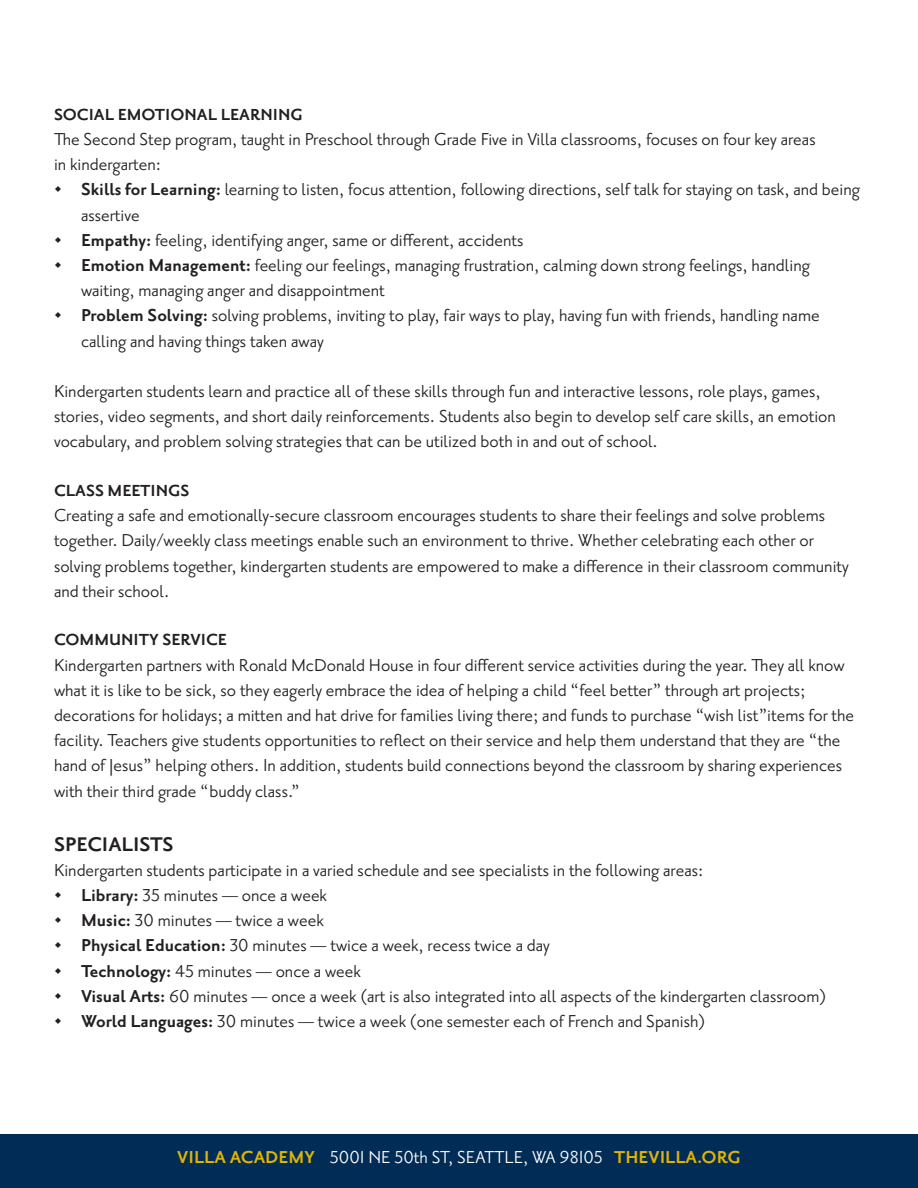
<style>
.page{position:relative;width:918px;height:1188px;background:#fff}
.page>*{position:absolute;margin:0;border:0;box-sizing:border-box;transform-origin:0 0}
.Heading_1{font:700 24px "Priori Sans OT";color:#231f20}
.Body{font:21px/25.2px "Priori Sans OT";color:#231f20}
.t1{font:21px "Priori Sans OT";color:#fff}
.Heading_2{font:700 19.5px "Priori Sans OT";color:#231f20}
.s1{font-weight:700}
.s2{font-weight:700;color:#deb308}
</style>
<div class="page">
<div style="left:0;top:1134px;width:918px;height:54px;background:#002c55"></div>
<p class="Heading_2" style="left:54px;top:105px;width:250px">SOCIAL EMOTIONAL LEARNING</p>
<p class="Body" style="left:54px;top:127px;width:763px">The Second Step program, taught in Preschool through Grade Five in Villa classrooms, focuses on four key areas in kindergarten:</p>
<p class="Body" style="left:81px;top:178px;width:781px;text-indent:-27px"><span class="s1">• Skills for Learning:</span> learning to listen, focus attention, following directions, self talk for staying on task, and being assertive</p>
<p class="Body" style="left:54px;top:228px;width:471px"><span class="s1">• Empathy:</span> feeling, identifying anger, same or different, accidents</p>
<p class="Body" style="left:81px;top:253px;width:730px;text-indent:-27px"><span class="s1">• Emotion Management:</span> feeling our feelings, managing frustration, calming down strong feelings, handling waiting, managing anger and disappointment</p>
<p class="Body" style="left:81px;top:304px;width:740px;text-indent:-27px"><span class="s1">• Problem Solving:</span> solving problems, inviting to play, fair ways to play, having fun with friends, handling name calling and having things taken away</p>
<p class="Body" style="left:54px;top:379px;width:783px">Kindergarten students learn and practice all of these skills through fun and interactive lessons, role plays, games, stories, video segments, and short daily reinforcements. Students also begin to develop self care skills, an emotion vocabulary, and problem solving strategies that can be utilized both in and out of school.</p>
<p class="Heading_2" style="left:54px;top:482px;width:137px">CLASS MEETINGS</p>
<p class="Body" style="left:54px;top:504px;width:796px">Creating a safe and emotionally-secure classroom encourages students to share their feelings and solve problems together. Daily/weekly class meetings enable such an environment to thrive. Whether celebrating each other or solving problems together, kindergarten students are empowered to make a difference in their classroom community and their school.</p>
<p class="Heading_2" style="left:54px;top:631px;width:175px">COMMUNITY SERVICE</p>
<p class="Body" style="left:54px;top:653px;width:802px">Kindergarten partners with Ronald McDonald House in four different service activities during the year. They all know what it is like to be sick, so they eagerly embrace the idea of helping a child “feel better” through art projects; decorations for holidays; a mitten and hat drive for families living there; and funds to purchase “wish list”items for the facility. Teachers give students opportunities to reflect on their service and help them understand that they are “the hand of Jesus” helping others. In addition, students build connections beyond the classroom by sharing experiences with their third grade “buddy class.”</p>
<p class="Heading_1" style="left:54px;top:833px;width:121px">SPECIALISTS</p>
<p class="Body" style="left:54px;top:858px;width:651px">Kindergarten students participate in a varied schedule and see specialists in the following areas:</p>
<p class="Body" style="left:54px;top:883px;width:275px"><span class="s1">• Library:</span> 35 minutes — once a week</p>
<p class="Body" style="left:54px;top:909px;width:271px"><span class="s1">• Music:</span> 30 minutes — twice a week</p>
<p class="Body" style="left:54px;top:934px;width:497px"><span class="s1">• Physical Education:</span> 30 minutes — twice a week, recess twice a day</p>
<p class="Body" style="left:54px;top:959px;width:308px"><span class="s1">• Technology:</span> 45 minutes — once a week</p>
<p class="Body" style="left:54px;top:984px;width:774px"><span class="s1">• Visual Arts:</span> 60 minutes — once a week (art is also integrated into all aspects of the kindergarten classroom)</p>
<p class="Body" style="left:54px;top:1009px;width:653px"><span class="s1">• World Languages:</span> 30 minutes — twice a week (one semester each of French and Spanish)</p>
<p class="t1" style="left:177px;top:1147px;width:565px"><span class="s2">VILLA ACADEMY</span> 5001 NE 50th ST, SEATTLE, WA 98105 <span class="s2">THEVILLA.ORG</span></p>
</div>
